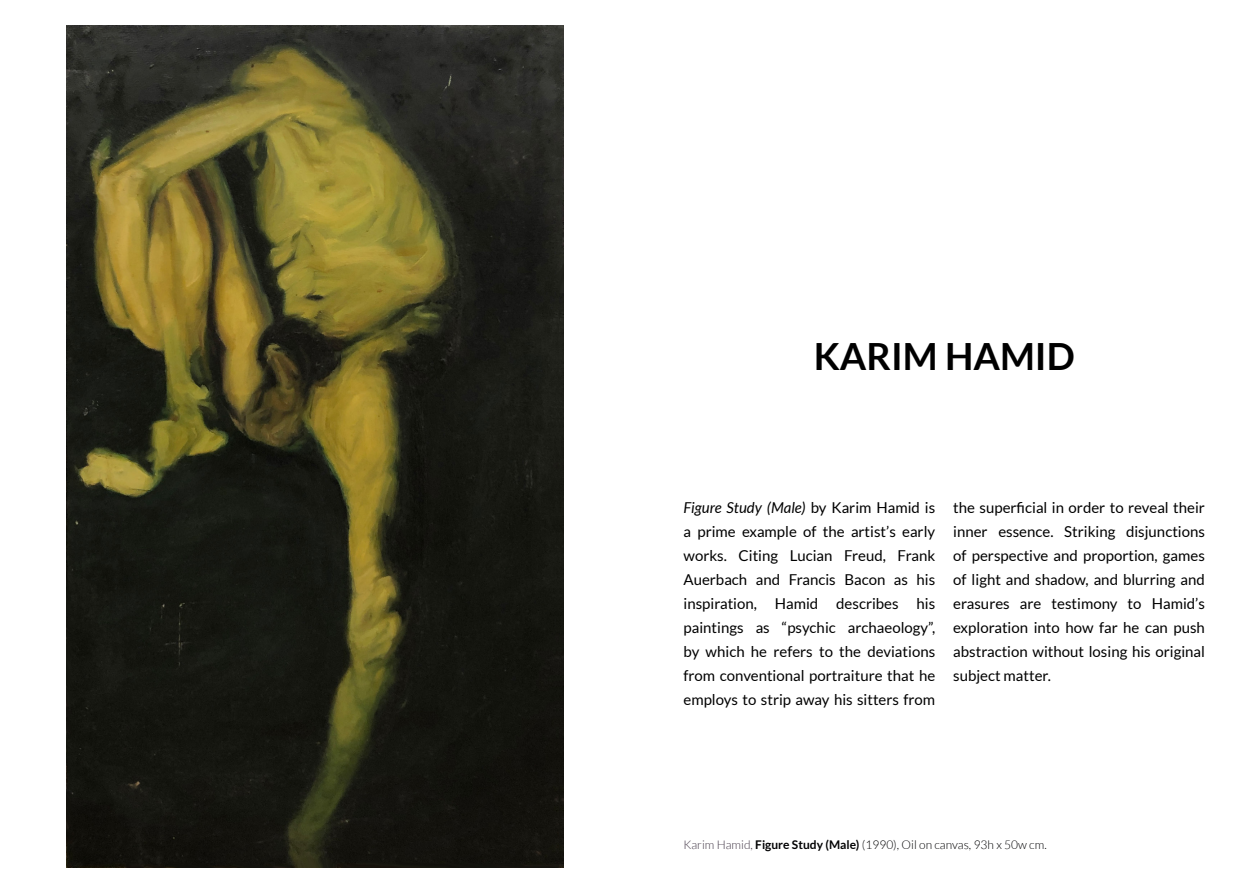
<style>
.page{position:relative;width:1259px;height:893px;background:#fff}
.page>*{position:absolute;margin:0;border:0;box-sizing:border-box;transform-origin:0 0}
.t1{font:700 37.5px "Lato";color:#000}
.t2{font:15px/24px "Lato";color:#000;text-align:justify}
.t3{font:300 12px "Lato";color:#020203}
.s1{font-style:italic}
.s2{color:#443948}
.s3{font-weight:700}
</style>
<div class="page">
<img style="left:66px;top:26px;width:497px;height:841px">
<h1 class="t1" style="left:813px;top:334px;width:262px">KARIM HAMID</h1>
<p class="t2" style="left:683px;top:495px;width:253px"><span class="s1">Figure Study (Male)</span> by Karim Hamid is a prime example of the artist’s early works. Citing Lucian Freud, Frank Auerbach and Francis Bacon as his inspiration, Hamid describes his paintings as “psychic archaeology”, by which he refers to the deviations from conventional portraiture that he employs to strip away his sitters from</p>
<p class="t2" style="left:953px;top:495px;width:253px">the superficial in order to reveal their inner essence. Striking disjunctions of perspective and proportion, games of light and shadow, and blurring and erasures are testimony to Hamid’s exploration into how far he can push abstraction without losing his original subject matter.</p>
<p class="t3" style="left:683px;top:838px;width:365px"><span class="s2">Karim Hamid,</span> <span class="s3">Figure Study (Male)</span> (1990), Oil on canvas, 93h x 50w cm.</p>
</div>
